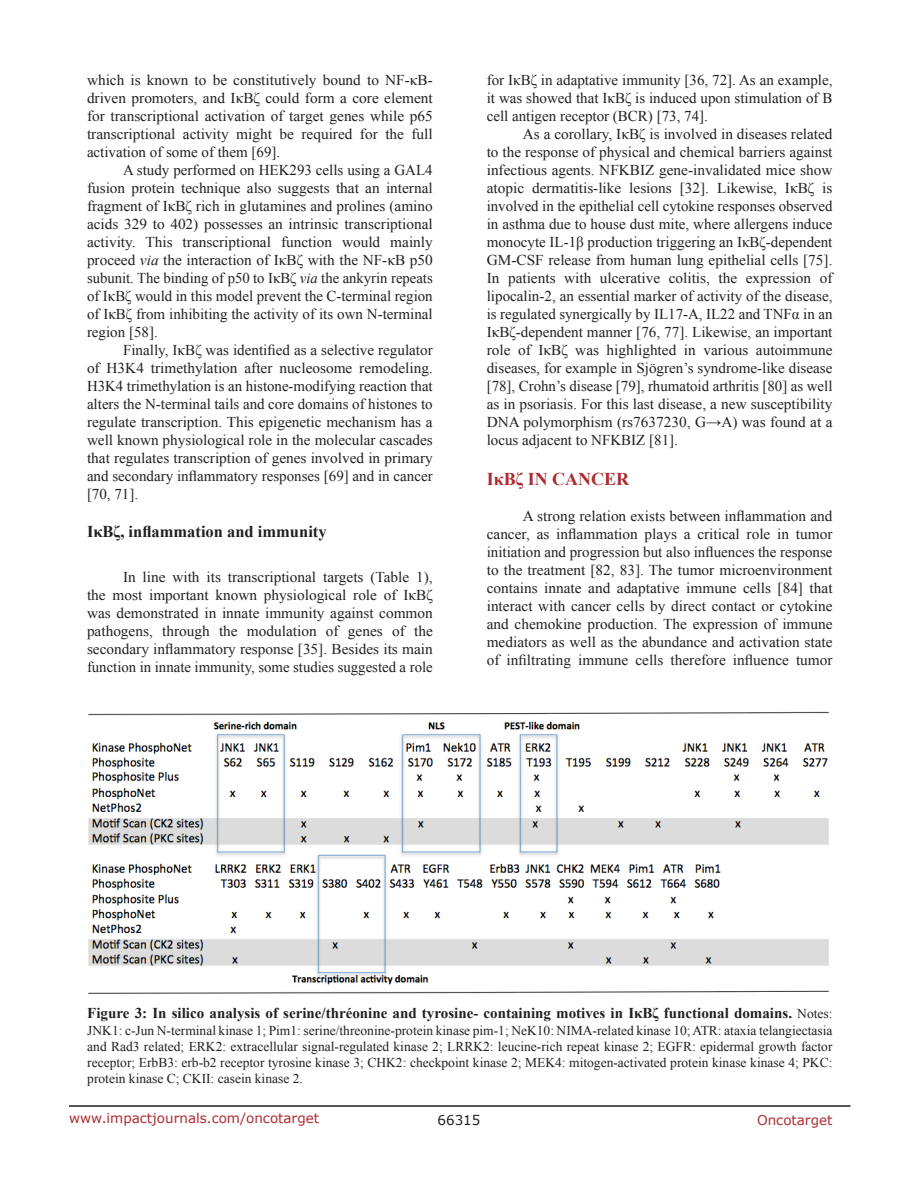
<style>
.page{position:relative;width:918px;height:1188px;background:#fff}
.page>*{position:absolute;margin:0;border:0;box-sizing:border-box;transform-origin:0 0}
.Heading{font:700 18px "Times New Roman";color:#ac2b31}
.SubHeading{font:700 16.5px "Times New Roman";color:#221f22}
.BodyText{font:15px/18px "Times New Roman";color:#221f22;text-align:justify}
.FigureText{font:700 15px "Times New Roman";color:#221f22}
.FigureText-2{font:13.5px/16.2px "Times New Roman";color:#221f22;text-align:justify}
.t1{font:13.5px "Verdana";color:#ac2b31}
.t2{font:13.5px "Verdana";color:#221f22}
.s1{font-style:italic}
.s2{font-weight:400;font-size:13.5px}
</style>
<div class="page">
<hr style="left:69px;top:1105px;width:781px;height:2px;background:#231f20">
<img style="left:88px;top:711px;width:741px;height:283px">
<p class="BodyText" style="left:87px;top:71px;width:347px">which is known to be constitutively bound to NF-κB&shy;driven promoters, and IκBζ could form a core element for transcriptional activation of target genes while p65 transcriptional activity might be required for the full activation of some of them [69].</p>
<p class="BodyText" style="left:87px;top:161px;width:347px;text-indent:36px">A study performed on HEK293 cells using a GAL4 fusion protein technique also suggests that an internal fragment of IκBζ rich in glutamines and prolines (amino acids 329 to 402) possesses an intrinsic transcriptional activity. This transcriptional function would mainly proceed <span class="s1">via</span> the interaction of IκBζ with the NF-κB p50 subunit. The binding of p50 to IκBζ <span class="s1">via</span> the ankyrin repeats of IκBζ would in this model prevent the C-terminal region of IκBζ from inhibiting the activity of its own N-terminal region [58].</p>
<p class="BodyText" style="left:87px;top:341px;width:347px;text-indent:36px">Finally, IκBζ was identified as a selective regulator of H3K4 trimethylation after nucleosome remodeling.<br>H3K4 trimethylation is an histone-modifying reaction that alters the N-terminal tails and core domains of histones to regulate transcription. This epigenetic mechanism has a well known physiological role in the molecular cascades that regulates transcription of genes involved in primary and secondary inflammatory responses [69] and in cancer [70, 71].</p>
<p class="SubHeading" style="left:87px;top:520px;width:241px">IκBζ, inflammation and immunity</p>
<p class="BodyText" style="left:87px;top:568px;width:347px;text-indent:36px">In line with its transcriptional targets (Table 1), the most important known physiological role of IκBζ was demonstrated in innate immunity against common pathogens, through the modulation of genes of the secondary inflammatory response [35]. Besides its main function in innate immunity, some studies suggested a role</p>
<p class="BodyText" style="left:487px;top:71px;width:347px">for IκBζ in adaptative immunity [36, 72]. As an example, it was showed that IκBζ is induced upon stimulation of B cell antigen receptor (BCR) [73, 74].</p>
<p class="BodyText" style="left:487px;top:125px;width:347px;text-indent:36px">As a corollary, IκBζ is involved in diseases related to the response of physical and chemical barriers against infectious agents. NFKBIZ gene-invalidated mice show atopic dermatitis-like lesions [32]. Likewise, IκBζ is involved in the epithelial cell cytokine responses observed in asthma due to house dust mite, where allergens induce monocyte IL-1β production triggering an IκBζ-dependent GM-CSF release from human lung epithelial cells [75].<br>In patients with ulcerative colitis, the expression of lipocalin-2, an essential marker of activity of the disease, is regulated synergically by IL17-A, IL22 and TNFα in an IκBζ-dependent manner [76, 77]. Likewise, an important role of IκBζ was highlighted in various autoimmune diseases, for example in Sjögren’s syndrome-like disease [78], Crohn’s disease [79], rhumatoid arthritis [80] as well as in psoriasis. For this last disease, a new susceptibility DNA polymorphism (rs7637230, G→A) was found at a locus adjacent to NFKBIZ [81].</p>
<p class="Heading" style="left:487px;top:467px;width:144px">IκBζ IN CANCER</p>
<p class="BodyText" style="left:487px;top:507px;width:347px;text-indent:36px">A strong relation exists between inflammation and cancer, as inflammation plays a critical role in tumor initiation and progression but also influences the response to the treatment [82, 83]. The tumor microenvironment contains innate and adaptative immune cells [84] that interact with cancer cells by direct contact or cytokine and chemokine production. The expression of immune mediators as well as the abundance and activation state of infiltrating immune cells therefore influence tumor</p>
<p class="FigureText" style="left:87px;top:1003px;width:747px">Figure 3: In silico analysis of serine/thréonine and tyrosine- containing motives in IκBζ functional domains. <span class="s2">Notes:</span></p>
<p class="FigureText-2" style="left:87px;top:1022px;width:747px">JNK1: c-Jun N-terminal kinase 1; Pim1: serine/threonine-protein kinase pim-1; NeK10: NIMA-related kinase 10; ATR: ataxia telangiectasia and Rad3 related; ERK2: extracellular signal-regulated kinase 2; LRRK2: leucine-rich repeat kinase 2; EGFR: epidermal growth factor receptor; ErbB3: erb-b2 receptor tyrosine kinase 3; CHK2: checkpoint kinase 2; MEK4: mitogen-activated protein kinase kinase 4; PKC: protein kinase C; CKII: casein kinase 2.</p>
<p class="t1" style="left:69px;top:1109px;width:252px">www.impactjournals.com/oncotarget</p>
<p class="t2" style="left:438px;top:1111px;width:44px">66315</p>
<p class="t1" style="left:757px;top:1111px;width:77px">Oncotarget</p>
</div>
